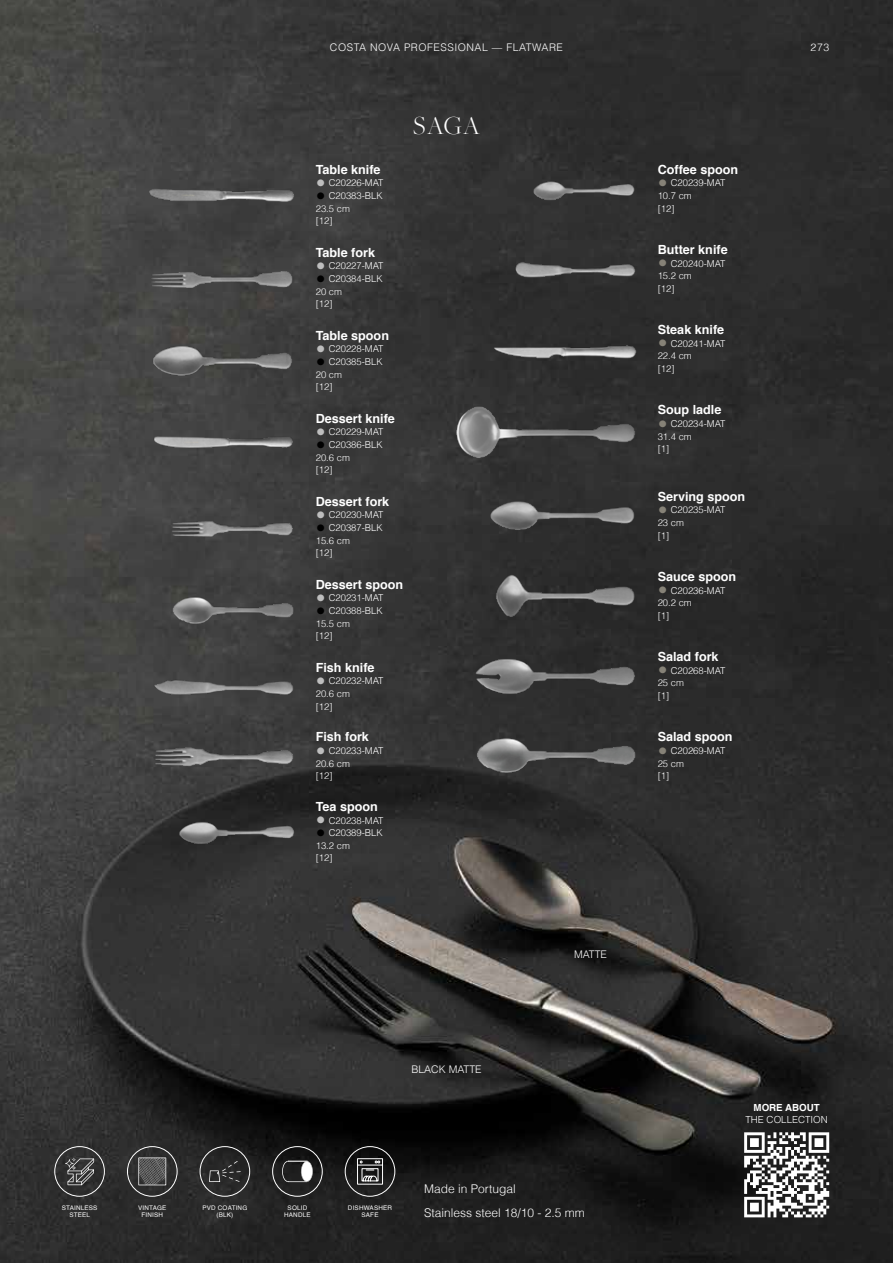
<style>
.page{position:relative;width:893px;height:1263px;background:#fff}
.page>*{position:absolute;margin:0;border:0;box-sizing:border-box;transform-origin:0 0}
.t1{font:300 27px "Freight Big Pro";color:#fff}
.t2{font:700 12.6px "Helvetica";color:#fff}
.t3{font:300 12px/24.2px "Helvetica";color:#fff}
.t4{font:300 10.5px "Helvetica";letter-spacing:.05em;color:#fff}
.t5{font:300 10.5px "Helvetica";color:#fff}
.t6{font:300 9.75px "Helvetica";color:#fff}
.t7{font:700 9.75px "Helvetica";color:#fff}
.t8{font:300 9.45px/12.6px "Helvetica";color:#fff}
.t9{font:6.3px/7.5px "Helvetica";letter-spacing:.03em;color:#fff;text-align:center}
.s1{font-family:"Nunito";font-weight:200;font-size:18.9px;color:#bebebe}
.s2{font-family:"Nunito";font-weight:200;font-size:18.9px;color:#000}
.s3{font-family:"Nunito";font-weight:200;font-size:18.9px;color:#868277}
</style>
<div class="page">
<img style="left:1px;top:0;width:892px;height:1263px">
<div style="left:54px;top:1146px;width:51px;height:50px;border:1px solid #fff;border-radius:50%"></div>
<svg style="left:65px;top:1158px;width:29px;height:27px"></svg>
<svg style="left:209px;top:1161px;width:32px;height:21px"></svg>
<div style="left:200px;top:1146px;width:50px;height:50px;border:1px solid #fff;border-radius:50%"></div>
<div style="left:345px;top:1146px;width:50px;height:50px;border:1px solid #fff;border-radius:50%"></div>
<svg style="left:357px;top:1158px;width:26px;height:27px"></svg>
<div style="left:272px;top:1146px;width:51px;height:50px;border:1px solid #fff;border-radius:50%"></div>
<svg style="left:282px;top:1161px;width:31px;height:21px"></svg>
<svg style="left:138px;top:1157px;width:28px;height:28px"></svg>
<div style="left:127px;top:1146px;width:50px;height:50px;border:1px solid #fff;border-radius:50%"></div>
<img style="left:146px;top:801px;width:148px;height:63px">
<img style="left:146px;top:164px;width:148px;height:63px">
<img style="left:146px;top:496px;width:148px;height:63px">
<img style="left:146px;top:330px;width:148px;height:63px">
<img style="left:146px;top:662px;width:148px;height:49px">
<img style="left:146px;top:247px;width:148px;height:63px">
<img style="left:146px;top:579px;width:148px;height:63px">
<img style="left:146px;top:413px;width:148px;height:63px">
<img style="left:146px;top:732px;width:148px;height:49px">
<img style="left:450px;top:164px;width:186px;height:49px">
<img style="left:450px;top:491px;width:186px;height:49px">
<img style="left:450px;top:325px;width:186px;height:49px">
<img style="left:450px;top:652px;width:186px;height:49px">
<img style="left:450px;top:244px;width:186px;height:50px">
<img style="left:450px;top:571px;width:186px;height:50px">
<img style="left:450px;top:405px;width:186px;height:55px">
<img style="left:450px;top:732px;width:186px;height:49px">
<img style="left:0;top:0;width:1px;height:1263px">
<svg style="left:744px;top:1132px;width:85px;height:85px"></svg>
<p class="t4" style="left:330px;top:40px;width:235px">COSTA NOVA PROFESSIONAL — FLATWARE</p>
<h1 class="t1" style="left:413px;top:108px;width:69px">SAGA</h1>
<h2 class="t2" style="left:316px;top:159px;width:66px">Table knife</h2>
<p class="t8" style="left:316px;top:177px;width:69px"><span class="s1">•</span> C20226-MAT</p>
<p class="t8" style="left:316px;top:189px;width:69px"><span class="s2">•</span> C20383-BLK<br>23.5 cm<br>[12]</p>
<h2 class="t2" style="left:316px;top:242px;width:61px">Table fork</h2>
<p class="t8" style="left:316px;top:260px;width:69px"><span class="s1">•</span> C20227-MAT</p>
<p class="t8" style="left:316px;top:272px;width:69px"><span class="s2">•</span> C20384-BLK<br>20 cm<br>[12]</p>
<h2 class="t2" style="left:316px;top:325px;width:75px">Table spoon</h2>
<p class="t8" style="left:316px;top:343px;width:69px"><span class="s1">•</span> C20228-MAT</p>
<p class="t8" style="left:316px;top:355px;width:69px"><span class="s2">•</span> C20385-BLK<br>20 cm<br>[12]</p>
<h2 class="t2" style="left:316px;top:408px;width:81px">Dessert knife</h2>
<p class="t8" style="left:316px;top:426px;width:69px"><span class="s1">•</span> C20229-MAT</p>
<p class="t8" style="left:316px;top:438px;width:69px"><span class="s2">•</span> C20386-BLK<br>20.6 cm<br>[12]</p>
<h2 class="t2" style="left:316px;top:491px;width:75px">Dessert fork</h2>
<p class="t8" style="left:316px;top:509px;width:69px"><span class="s1">•</span> C20230-MAT</p>
<p class="t8" style="left:316px;top:521px;width:69px"><span class="s2">•</span> C20387-BLK<br>15.6 cm<br>[12]</p>
<h2 class="t2" style="left:316px;top:574px;width:89px">Dessert spoon</h2>
<p class="t8" style="left:316px;top:592px;width:69px"><span class="s1">•</span> C20231-MAT</p>
<p class="t8" style="left:316px;top:604px;width:69px"><span class="s2">•</span> C20388-BLK<br>15.5 cm<br>[12]</p>
<h2 class="t2" style="left:316px;top:657px;width:60px">Fish knife</h2>
<p class="t8" style="left:316px;top:675px;width:69px"><span class="s1">•</span> C20232-MAT<br>20.6 cm<br>[12]</p>
<h2 class="t2" style="left:316px;top:727px;width:55px">Fish fork</h2>
<p class="t8" style="left:316px;top:744px;width:69px"><span class="s1">•</span> C20233-MAT<br>20.6 cm<br>[12]</p>
<h2 class="t2" style="left:316px;top:796px;width:64px">Tea spoon</h2>
<p class="t8" style="left:316px;top:814px;width:69px"><span class="s1">•</span> C20238-MAT</p>
<p class="t8" style="left:316px;top:826px;width:69px"><span class="s2">•</span> C20389-BLK<br>13.2 cm<br>[12]</p>
<p class="t5" style="left:411px;top:1063px;width:72px">BLACK MATTE</p>
<p class="t4" style="left:574px;top:948px;width:34px">MATTE</p>
<p class="t9" style="left:62px;top:1204px;width:37px">STAINLESS<br>STEEL</p>
<p class="t9" style="left:284px;top:1204px;width:28px">SOLID<br>HANDLE</p>
<p class="t9" style="left:348px;top:1204px;width:46px">DISHWASHER<br>SAFE</p>
<p class="t9" style="left:138px;top:1204px;width:30px">VINTAGE<br>FINISH</p>
<p class="t9" style="left:202px;top:1204px;width:46px">PVD COATING (BLK)</p>
<p class="t3" style="left:424px;top:1177px;width:162px">Made in Portugal<br>Stainless steel 18/10 - 2.5 mm</p>
<h2 class="t2" style="left:658px;top:159px;width:82px">Coffee spoon</h2>
<p class="t8" style="left:658px;top:177px;width:69px"><span class="s3">•</span> C20239-MAT<br>10.7 cm<br>[12]</p>
<h2 class="t2" style="left:658px;top:239px;width:72px">Butter knife</h2>
<p class="t8" style="left:658px;top:257px;width:69px"><span class="s3">•</span> C20240-MAT<br>15.2 cm<br>[12]</p>
<h2 class="t2" style="left:658px;top:320px;width:68px">Steak knife</h2>
<p class="t8" style="left:658px;top:337px;width:69px"><span class="s3">•</span> C20241-MAT<br>22.4 cm<br>[12]</p>
<h2 class="t2" style="left:658px;top:400px;width:65px">Soup ladle</h2>
<p class="t8" style="left:658px;top:417px;width:69px"><span class="s3">•</span> C20234-MAT<br>31.4 cm<br>[1]</p>
<h2 class="t2" style="left:658px;top:486px;width:89px">Serving spoon</h2>
<p class="t8" style="left:658px;top:504px;width:69px"><span class="s3">•</span> C20235-MAT<br>23 cm<br>[1]</p>
<h2 class="t2" style="left:658px;top:566px;width:80px">Sauce spoon</h2>
<p class="t8" style="left:658px;top:584px;width:69px"><span class="s3">•</span> C20236-MAT<br>20.2 cm<br>[1]</p>
<h2 class="t2" style="left:658px;top:647px;width:62px">Salad fork</h2>
<p class="t8" style="left:658px;top:664px;width:69px"><span class="s3">•</span> C20268-MAT<br>25 cm<br>[1]</p>
<h2 class="t2" style="left:658px;top:727px;width:76px">Salad spoon</h2>
<p class="t8" style="left:658px;top:744px;width:69px"><span class="s3">•</span> C20269-MAT<br>25 cm<br>[1]</p>
<p class="t4" style="left:811px;top:40px;width:20px">273</p>
<p class="t7" style="left:753px;top:1100px;width:68px">MORE ABOUT</p>
<p class="t6" style="left:745px;top:1113px;width:84px">THE COLLECTION</p>
</div>
